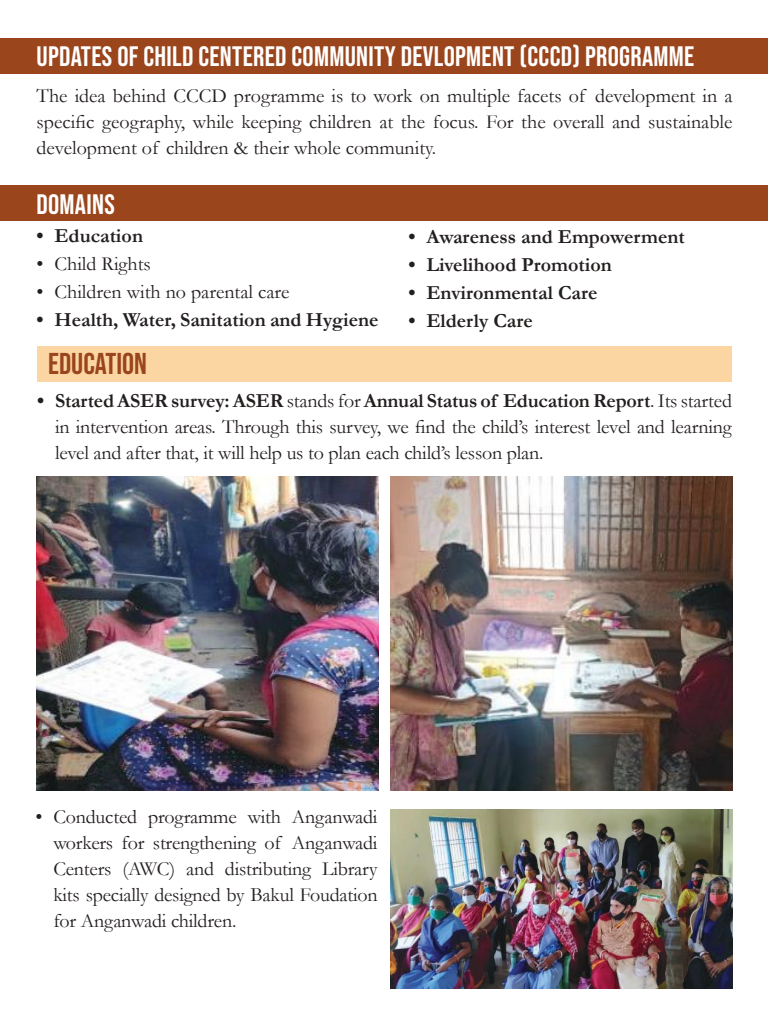
<style>
.page{position:relative;width:768px;height:1024px;background:#fff}
.page>*{position:absolute;margin:0;border:0;box-sizing:border-box;transform-origin:0 0}
.t1{font:30px "Bebas Neue";color:#9a451c}
.t2{font:28px "Bebas Neue";letter-spacing:.01em;color:#fff}
.t3{font:20px/26px "Garamond";letter-spacing:-.01em;color:#241f1f;text-align:justify}
.t4{font:700 20px "Garamond";color:#241f1f}
.s1{font-weight:700}
</style>
<div class="page">
<div style="left:37px;top:346px;width:695px;height:36px;background:#fbd5a2"></div>
<div style="left:0;top:185px;width:768px;height:36px;background:#9a451c"></div>
<div style="left:0;top:38px;width:768px;height:36px;background:#9a451c"></div>
<img style="left:37px;top:476px;width:342px;height:315px">
<img style="left:391px;top:476px;width:342px;height:315px">
<img style="left:391px;top:809px;width:342px;height:180px">
<h2 class="t2" style="left:36px;top:41px;width:659px">UPDATES OF CHILD CENTERED COMMUNITY DEVLOPMENT (CCCD) PROGRAMME</h2>
<p class="t3" style="left:36px;top:82px;width:698px">The idea behind CCCD programme is to work on multiple facets of development in a specific geography, while keeping children at the focus. For the overall and sustainable development of children &amp; their whole community.</p>
<h2 class="t2" style="left:36px;top:188px;width:80px">DOMAINS</h2>
<p class="t4" style="left:36px;top:222px;width:108px">• Education</p>
<p class="t3" style="left:36px;top:250px;width:116px">• Child Rights</p>
<p class="t3" style="left:36px;top:278px;width:255px">• Children with no parental care</p>
<p class="t4" style="left:36px;top:306px;width:344px">• Health, Water, Sanitation and Hygiene</p>
<p class="t4" style="left:408px;top:223px;width:278px">• Awareness and Empowerment</p>
<p class="t4" style="left:409px;top:251px;width:205px">• Livelihood Promotion</p>
<p class="t4" style="left:409px;top:279px;width:191px">• Environmental Care</p>
<p class="t4" style="left:409px;top:307px;width:126px">• Elderly Care</p>
<h1 class="t1" style="left:48px;top:347px;width:100px">EDUCATION</h1>
<p class="t3" style="left:55px;top:387px;width:679px;text-indent:-18px"><span class="s1">• Started ASER survey: ASER</span> stands for <span class="s1">Annual Status of Education Report</span>. Its started in intervention areas. Through this survey, we find the child’s interest level and learning level and after that, it will help us to plan each child’s lesson plan.</p>
<p class="t3" style="left:53px;top:804px;width:326px;text-indent:-18px">• Conducted programme with Anganwadi workers for strengthening of Anganwadi Centers (AWC) and distributing Library kits specially designed by Bakul Foudation for Anganwadi children.</p>
</div>
